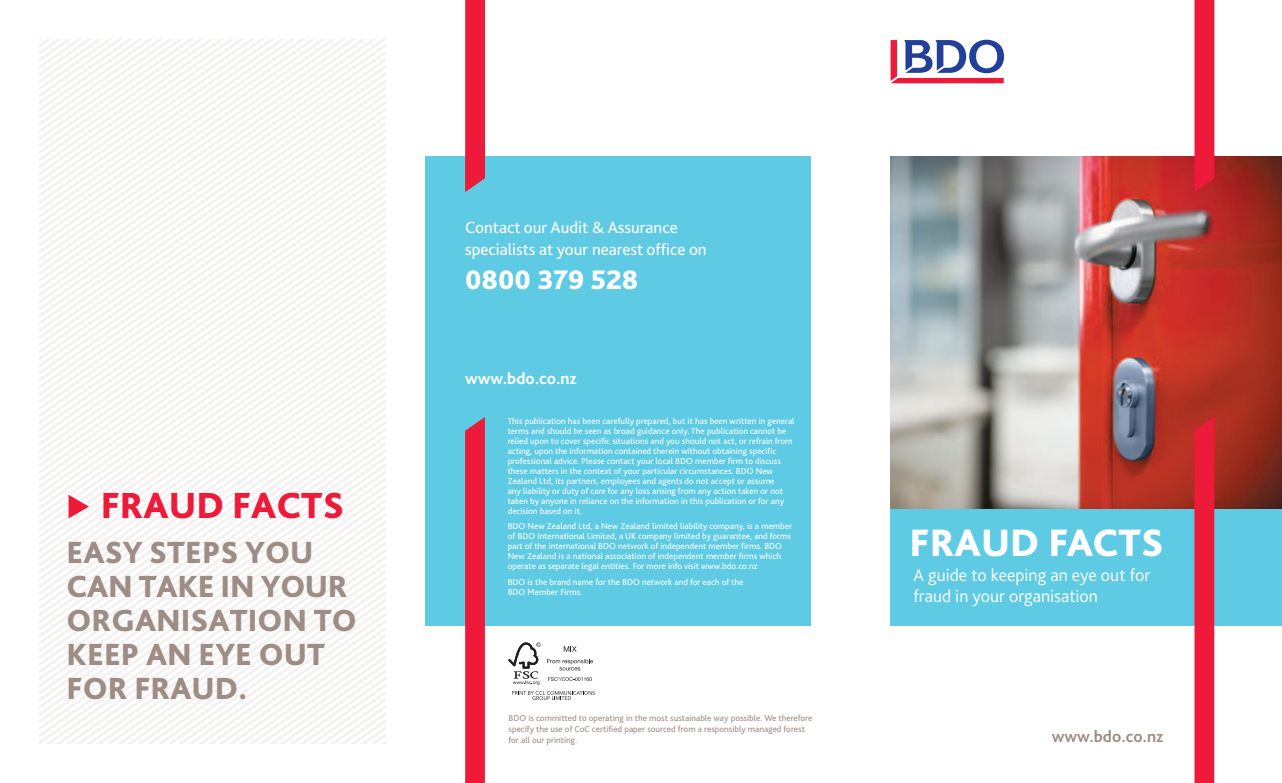
<style>
.page{position:relative;width:1282px;height:783px;background:#fff}
.page>*{position:absolute;margin:0;border:0;box-sizing:border-box;transform-origin:0 0}
.t1{font:800 40px "Bliss Pro";color:#fff}
.t2{font:800 38px "Bliss Pro";color:#ed1a3a}
.t3{font:800 32px/34px "Bliss Pro";color:#9d8d85}
.t4{font:800 28px "Bliss Pro";color:#fff}
.t5{font:300 18px/21px "Bliss Pro";color:#fff}
.t6{font:17px/22px "Bliss Pro";color:#fff}
.t7{font:700 17px "Bliss Pro";color:#9d8d85}
.t8{font:700 17px "Bliss Pro";color:#fff}
.t9{font:9px/10px "Bliss Pro";color:#fff}
.t10{font:9px/11px "Bliss Pro";color:#9d8d85}
.s1{font-family:"Lucida Grande";font-weight:400;font-size:28px}
</style>
<div class="page">
<img style="left:890px;top:157px;width:391px;height:351px">
<div style="left:890px;top:508px;width:391px;height:117px;background:#5fcae3"></div>
<svg style="left:40px;top:40px;width:345px;height:703px"></svg>
<div style="left:425px;top:157px;width:386px;height:469px;background:#5fcae3"></div>
<svg style="left:890px;top:40px;width:113px;height:43px"></svg>
<svg style="left:1194px;top:0;width:20px;height:192px"></svg>
<div style="left:1194px;top:417px;width:20px;height:365px;background:#ed1a3a"></div>
<svg style="left:465px;top:0;width:20px;height:192px"></svg>
<svg style="left:465px;top:417px;width:20px;height:365px"></svg>
<svg style="left:508px;top:642px;width:32px;height:42px"></svg>
<svg style="left:563px;top:646px;width:13px;height:5px"></svg>
<svg style="left:547px;top:658px;width:46px;height:12px"></svg>
<svg style="left:548px;top:677px;width:43px;height:3px"></svg>
<svg style="left:512px;top:691px;width:82px;height:8px"></svg>
<h2 class="t2" style="left:67px;top:481px;width:279px"><span class="s1">▶</span> FRAUD FACTS</h2>
<h3 class="t3" style="left:67px;top:534px;width:292px">EASY STEPS YOU<br>CAN TAKE IN YOUR<br>ORGANISATION TO<br>KEEP AN EYE OUT<br>FOR FRAUD.</h3>
<h3 class="t6" style="left:465px;top:215px;width:243px">Contact our Audit &amp; Assurance specialists at your nearest office on</h3>
<h3 class="t4" style="left:465px;top:262px;width:175px">0800 379 528</h3>
<h3 class="t8" style="left:465px;top:368px;width:113px">www.bdo.co.nz</h3>
<p class="t9" style="left:507px;top:415px;width:288px">This publication has been carefully prepared, but it has been written in general terms and should be seen as broad guidance only. The publication cannot be relied upon to cover specific situations and you should not act, or refrain from acting, upon the information contained therein without obtaining specific professional advice. Please contact your local BDO member firm to discuss these matters in the context of your particular circumstances. BDO New Zealand Ltd, its partners, employees and agents do not accept or assume<br>any liability or duty of care for any loss arising from any action taken or not taken by anyone in reliance on the information in this publication or for any decision based on it.</p>
<p class="t9" style="left:507px;top:521px;width:286px">BDO New Zealand Ltd, a New Zealand limited liability company, is a member of BDO International Limited, a UK company limited by guarantee, and forms part of the international BDO network of independent member firms. BDO New Zealand is a national association of independent member firms which operate as separate legal entities. For more info visit www.bdo.co.nz</p>
<p class="t9" style="left:507px;top:576px;width:237px">BDO is the brand name for the BDO network and for each of the<br>BDO Member Firms.</p>
<p class="t10" style="left:508px;top:712px;width:305px">BDO is committed to operating in the most sustainable way possible. We therefore specify the use of CoC certified paper sourced from a responsibly managed forest for all our printing.</p>
<h1 class="t1" style="left:909px;top:517px;width:255px">FRAUD FACTS</h1>
<h3 class="t5" style="left:913px;top:564px;width:238px">A guide to keeping an eye out for fraud in your organisation</h3>
<h3 class="t7" style="left:1051px;top:725px;width:113px">www.bdo.co.nz</h3>
</div>
